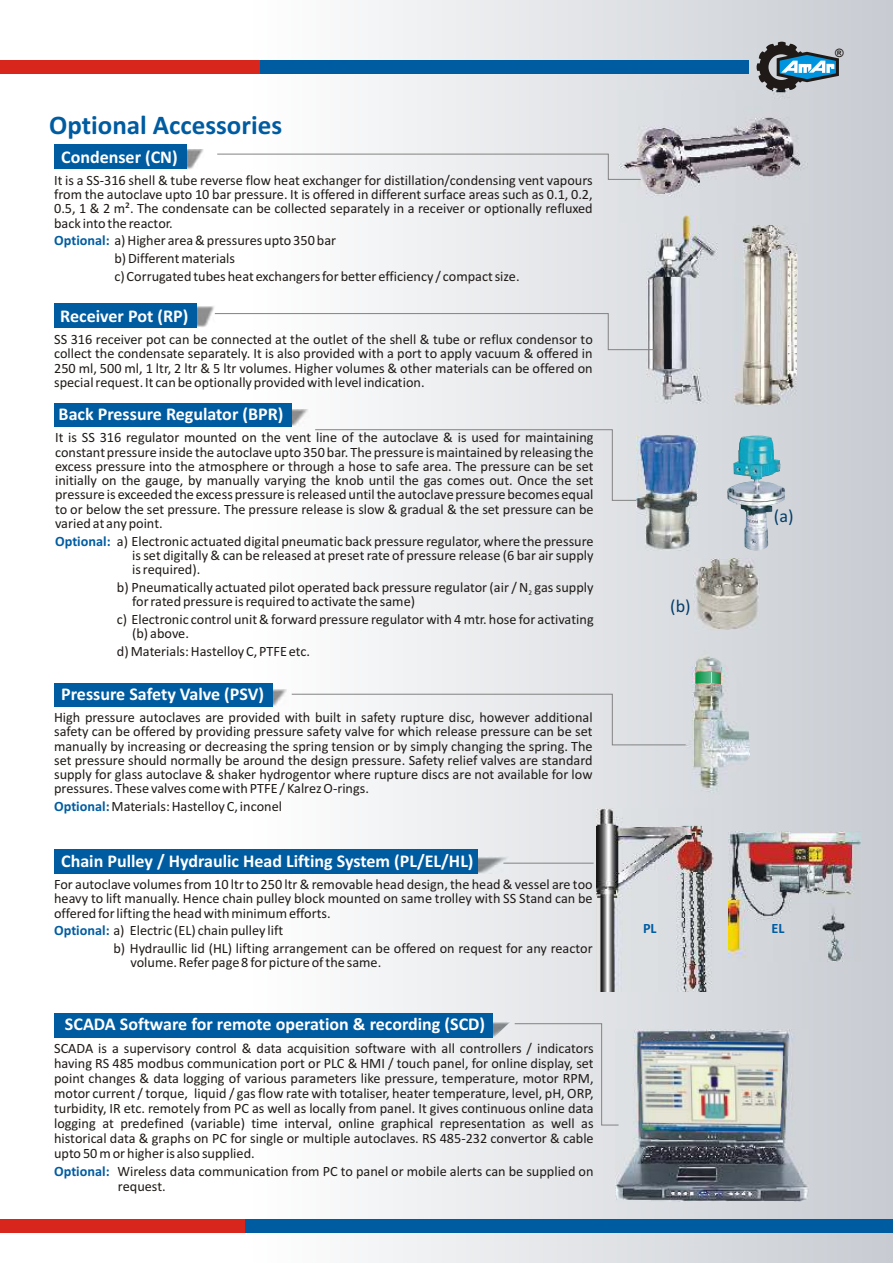
<style>
.page{position:relative;width:893px;height:1263px;background:#fff}
.page>*{position:absolute;margin:0;border:0;box-sizing:border-box;transform-origin:0 0}
.t1{font:700 27px "Calibri";color:#005ca1}
.t2{font:18.15px "Calibri";color:#053d69}
.t3{font:700 18px "Calibri";color:#fff}
.t4{font:14.25px/14.2px "Calibri";color:#1f1a17;text-align:justify}
.t5{font:700 14.25px "Calibri";color:#005ca1}
.t6{font:700 11.55px "Arial";color:#1f1a17}
.t7{font:7.2px "Calibri";color:#1f1a17}
.s1{font-weight:700;color:#005ca1}
</style>
<div class="page">
<div style="left:0;top:0;width:893px;height:1263px;background:linear-gradient(to right,#fff,#cbcfd5)"></div>
<svg style="left:756px;top:41px;width:84px;height:52px;background:#768e9b"></svg>
<div style="left:257px;top:60px;width:491px;height:14px;background:#005ca1"></div>
<div style="left:0;top:60px;width:260px;height:14px;background:#d9261c"></div>
<div style="left:242px;top:1219px;width:651px;height:13px;background:#005ca1"></div>
<div style="left:0;top:1219px;width:245px;height:13px;background:#d9261c"></div>
<img style="left:292px;top:409px;width:17px;height:17px">
<div style="left:54px;top:403px;width:238px;height:24px;background:#005ca1"></div>
<svg style="left:314px;top:429px;width:352px;height:72px"></svg>
<img style="left:273px;top:690px;width:16px;height:17px">
<div style="left:54px;top:683px;width:219px;height:24px;background:#005ca1"></div>
<svg style="left:291px;top:693px;width:392px;height:53px"></svg>
<img style="left:683px;top:650px;width:67px;height:144px">
<svg style="left:695px;top:672px;width:26px;height:12px"></svg>
<img style="left:620px;top:90px;width:189px;height:133px">
<img style="left:646px;top:215px;width:71px;height:188px">
<img style="left:187px;top:149px;width:17px;height:20px">
<div style="left:54px;top:144px;width:133px;height:25px;background:#005ca1"></div>
<img style="left:197px;top:306px;width:19px;height:22px">
<div style="left:54px;top:303px;width:143px;height:25px;background:#005ca1"></div>
<svg style="left:216px;top:153px;width:426px;height:27px"></svg>
<svg style="left:214px;top:313px;width:445px;height:38px"></svg>
<img style="left:54px;top:857px;width:455px;height:16px">
<div style="left:55px;top:849px;width:423px;height:25px;background:#005ca1"></div>
<hr style="left:503px;top:863px;width:91px;height:1px;background:#828282">
<img style="left:596px;top:808px;width:118px;height:184px">
<img style="left:728px;top:832px;width:132px;height:129px">
<img style="left:493px;top:1021px;width:20px;height:16px">
<div style="left:54px;top:1013px;width:439px;height:24px;background:#005ca1"></div>
<img style="left:615px;top:1029px;width:194px;height:173px">
<img style="left:640px;top:1041px;width:144px;height:90px">
<div style="left:514px;top:1023px;width:105px;height:103px;background:#e4e6e9"></div>
<img style="left:735px;top:225px;width:62px;height:182px">
<img style="left:637px;top:494px;width:61px;height:56px">
<img style="left:637px;top:436px;width:61px;height:58px">
<img style="left:727px;top:435px;width:58px;height:115px">
<img style="left:693px;top:558px;width:66px;height:72px">
<h1 class="t1" style="left:49px;top:114px;width:235px">Optional Accessories</h1>
<p class="t3" style="left:61px;top:149px;width:118px">Condenser (CN)</p>
<p class="t4" style="left:54px;top:174px;width:540px">It is a SS-316 shell &amp; tube reverse flow heat exchanger for distillation/condensing vent vapours from the autoclave upto 10 bar pressure. It is offered in different surface areas such as 0.1, 0.2, 0.5, 1 &amp; 2 m². The condensate can be collected separately in a receiver or optionally refluxed back into the reactor.</p>
<p class="t4" style="left:114px;top:233px;width:407px;line-height:17.9px;text-align:left;text-indent:-60px"><span class="s1">Optional:</span> a) Higher area &amp; pressures upto 350 bar<br>b) Different materials<br>c) Corrugated tubes heat exchangers for better efficiency / compact size.</p>
<p class="t3" style="left:60px;top:309px;width:130px">Receiver Pot (RP)</p>
<p class="t4" style="left:54px;top:333px;width:540px">SS 316 receiver pot can be connected at the outlet of the shell &amp; tube or reflux condensor to collect the condensate separately. It is also provided with a port to apply vacuum &amp; offered in 250 ml, 500 ml, 1 ltr, 2 ltr &amp; 5 ltr volumes. Higher volumes &amp; other materials can be offered on special request. It can be optionally provided with level indication.</p>
<p class="t3" style="left:59px;top:406px;width:226px">Back Pressure Regulator (BPR)</p>
<p class="t4" style="left:55px;top:432px;width:540px">It is SS 316 regulator mounted on the vent line of the autoclave &amp; is used for maintaining constant pressure inside the autoclaveupto 350 bar. The pressure is maintained by releasing the excess pressure into the atmosphere or through a hose to safe area. The pressure can be set initially on the gauge, by manually varying the knob until the gas comes out. Once the set pressure is exceeded the excess pressure is released until the autoclavepressure becomes equal to or below the set pressure. The pressure release is slow &amp; gradual &amp; the set pressure can be varied at any point.</p>
<p class="t4" style="left:132px;top:535px;width:463px;text-indent:-77px"><span class="s1">Optional:</span> a) Electronic actuated digital pneumatic back pressure regulator, where the pressure is set digitally &amp; can be released at preset rate of pressure release (6 bar air supply is required).</p>
<p class="t4" style="left:117px;top:581px;width:478px">b) Pneumatically actuated pilot operated back pressure regulator (air / N gas supply</p>
<p class="t7" style="left:528px;top:589px;width:5px">2</p>
<p class="t4" style="left:117px;top:594px;width:478px;line-height:17.9px;text-indent:15px">for rated pressure is required to activate the same)<br>c) Electronic control unit &amp; forward pressure regulator with 4 mtr. hose for activating</p>
<p class="t4" style="left:117px;top:626px;width:195px;line-height:17.9px;text-indent:15px">(b) above.<br>d) Materials: Hastelloy C, PTFE etc.</p>
<p class="t3" style="left:61px;top:687px;width:204px">Pressure Safety Valve (PSV)</p>
<p class="t4" style="left:54px;top:711px;width:540px">High pressure autoclaves are provided with built in safety rupture disc, however additional safety can be offered by providing pressure safety valve for which release pressure can be set manually by increasing or decreasing the spring tension or by simply changing the spring. The set pressure should normally be around the design pressure. Safety relief valves are standard supply for glass autoclave &amp; shaker hydrogentor where rupture discs are not available for low pressures. These valves come with PTFE / Kalrez O-rings.</p>
<p class="t4" style="left:54px;top:800px;width:229px"><span class="s1">Optional:</span>Materials: Hastelloy C, inconel</p>
<p class="t3" style="left:61px;top:853px;width:414px">Chain Pulley / Hydraulic Head Lifting System (PL/EL/HL)</p>
<p class="t4" style="left:54px;top:878px;width:540px">For autoclave volumes from 10 ltr to 250 ltr &amp; removable head design, the head &amp; vessel are too heavy to lift manually. Hence chain pulley block mounted on same trolley with SS Stand can be offered for lifting the head with minimum efforts.</p>
<p class="t4" style="left:113px;top:923px;width:481px;line-height:17.9px;text-indent:-59px"><span class="s1">Optional:</span> a) Electric (EL) chain pulley lift<br>b) Hydraullic lid (HL) lifting arrangement can be offered on request for any reactor</p>
<p class="t4" style="left:130px;top:957px;width:252px">volume.Refer page 8 for picture of the same.</p>
<p class="t3" style="left:65px;top:1017px;width:422px">SCADA Software for remote operation &amp; recording (SCD)</p>
<p class="t4" style="left:54px;top:1042px;width:541px;line-height:15px">SCADA is a supervisory control &amp; data acquisition software with all controllers / indicators having RS 485 modbus communication port or PLC &amp; HMI / touch panel, for online display, set point changes &amp; data logging of various parameters like pressure, temperature, motor RPM, motor current / torque, liquid / gas flow rate with totaliser, heater temperature, level, pH, ORP, turbidity, IR etc. remotely from PC as well as locally from panel. It gives continuous online data logging at predefined (variable) time interval, online graphical representation as well as historical data &amp; graphs on PC for single or multiple autoclaves. RS 485-232 convertor &amp; cable upto 50 m or higher is also supplied.</p>
<p class="t4" style="left:117px;top:1164px;width:478px;line-height:15px">Wireless data communication from PC to panel or mobile alerts can be supplied on request.</p>
<p class="t5" style="left:54px;top:1165px;width:57px">Optional:</p>
<p class="t6" style="left:835px;top:49px;width:10px">®</p>
<p class="t2" style="left:670px;top:599px;width:22px">(b)</p>
<p class="t2" style="left:774px;top:509px;width:21px">(a)</p>
<p class="t5" style="left:643px;top:922px;width:15px">PL</p>
<p class="t5" style="left:771px;top:922px;width:14px">EL</p>
</div>
